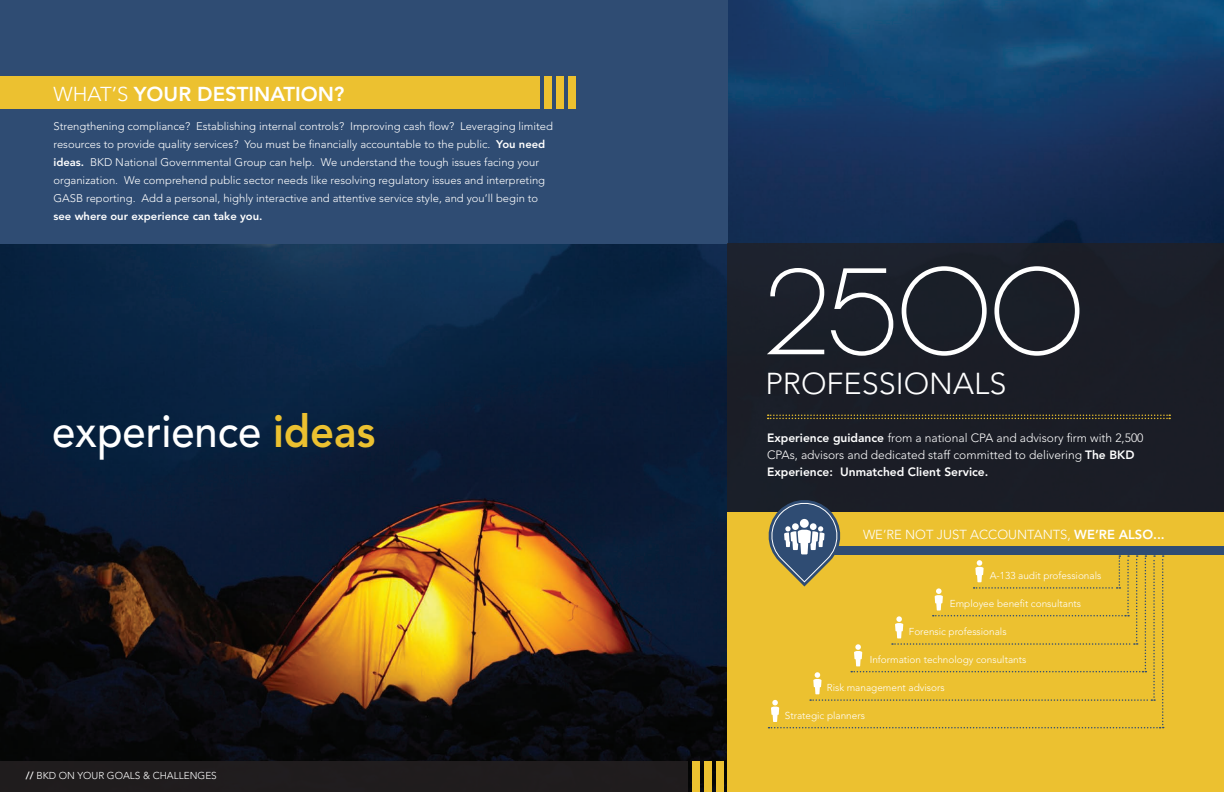
<style>
.page{position:relative;width:1224px;height:792px;background:#fff}
.page>*{position:absolute;margin:0;border:0;box-sizing:border-box;transform-origin:0 0}
.t1{font:123.8px "Chalet Paris Nineteen Seventy";color:#fff}
.t2{font:500 45px "Avenir LT Std";color:#fff;scale:.93 1}
.t3{font:300 30px "Avenir LT Std";color:#fff}
.t4{font:800 20px "Avenir LT Std";color:#fff}
.t5{font:300 13px "Avenir LT Std";color:#fff}
.t6{font:300 12px/17px "Avenir LT Std";color:#fff}
.t7{font:300 11px/18px "Avenir LT Std";color:#fff}
.t8{font:800 11px "Avenir LT Std";color:#fff}
.t9{font:300 10px "Avenir LT Std";color:#fff}
.s1{font-weight:300}
.s2{font-weight:800}
.s3{font-weight:800;color:#ecc130}
</style>
<div class="page">
<img style="left:0;top:0;width:1224px;height:792px">
<div style="left:0;top:0;width:728px;height:243px;background:#2f4c73"></div>
<div style="left:728px;top:243px;width:496px;height:269px;background:#1b1d26"></div>
<div style="left:728px;top:512px;width:496px;height:280px;background:#ecc130"></div>
<div style="left:0;top:761px;width:688px;height:31px;background:#231f20"></div>
<div style="left:716px;top:761px;width:8px;height:31px;background:#ecc130"></div>
<div style="left:704px;top:761px;width:8px;height:31px;background:#ecc130"></div>
<div style="left:692px;top:761px;width:7px;height:31px;background:#ecc130"></div>
<div style="left:0;top:77px;width:540px;height:32px;background:#ecc130"></div>
<div style="left:569px;top:77px;width:7px;height:32px;background:#ecc130"></div>
<div style="left:557px;top:77px;width:7px;height:32px;background:#ecc130"></div>
<div style="left:545px;top:77px;width:7px;height:32px;background:#ecc130"></div>
<svg style="left:768px;top:415px;width:402px;height:4px"></svg>
<div style="left:816px;top:547px;width:408px;height:8px;background:#2f4c73"></div>
<svg style="left:767px;top:500px;width:397px;height:228px"></svg>
<h3 class="t4" style="left:54px;top:82px;width:293px"><span class="s1">WHAT’S</span> YOUR DESTINATION?</h3>
<p class="t7" style="left:54px;top:117px;width:501px">Strengthening compliance? Establishing internal controls? Improving cash flow? Leveraging limited resources to provide quality services? You must be financially accountable to the public. <span class="s2">You need ideas.</span> BKD National Governmental Group can help. We understand the tough issues facing your organization. We comprehend public sector needs like resolving regulatory issues and interpreting GASB reporting. Add a personal, highly interactive and attentive service style, and you’ll begin to</p>
<p class="t8" style="left:54px;top:209px;width:210px">see where our experience can take you.</p>
<h2 class="t2" style="left:52px;top:406px;width:349px">experience <span class="s3">ideas</span></h2>
<p class="t9" style="left:26px;top:770px;width:192px"><span class="s2">//</span> BKD ON YOUR GOALS &amp; CHALLENGES</p>
<h1 class="t1" style="left:767px;top:240px;width:318px">2500</h1>
<h3 class="t3" style="left:765px;top:366px;width:242px">PROFESSIONALS</h3>
<p class="t6" style="left:767px;top:429px;width:378px"><span class="s2">Experience guidance</span> from a national CPA and advisory firm with 2,500<br>CPAs, advisors and dedicated staff committed to delivering <span class="s2">The BKD<br>Experience: Unmatched Client Service.</span></p>
<p class="t5" style="left:863px;top:527px;width:303px">WE’RE NOT JUST ACCOUNTANTS, <span class="s2">WE’RE ALSO...</span></p>
<p class="t9" style="left:990px;top:570px;width:113px">A-133 audit professionals</p>
<p class="t9" style="left:950px;top:598px;width:133px">Employee benefit consultants</p>
<p class="t9" style="left:909px;top:626px;width:99px">Forensic professionals</p>
<p class="t9" style="left:870px;top:654px;width:158px">Information technology consultants</p>
<p class="t9" style="left:827px;top:682px;width:119px">Risk management advisors</p>
<p class="t9" style="left:785px;top:710px;width:82px">Strategic planners</p>
</div>
